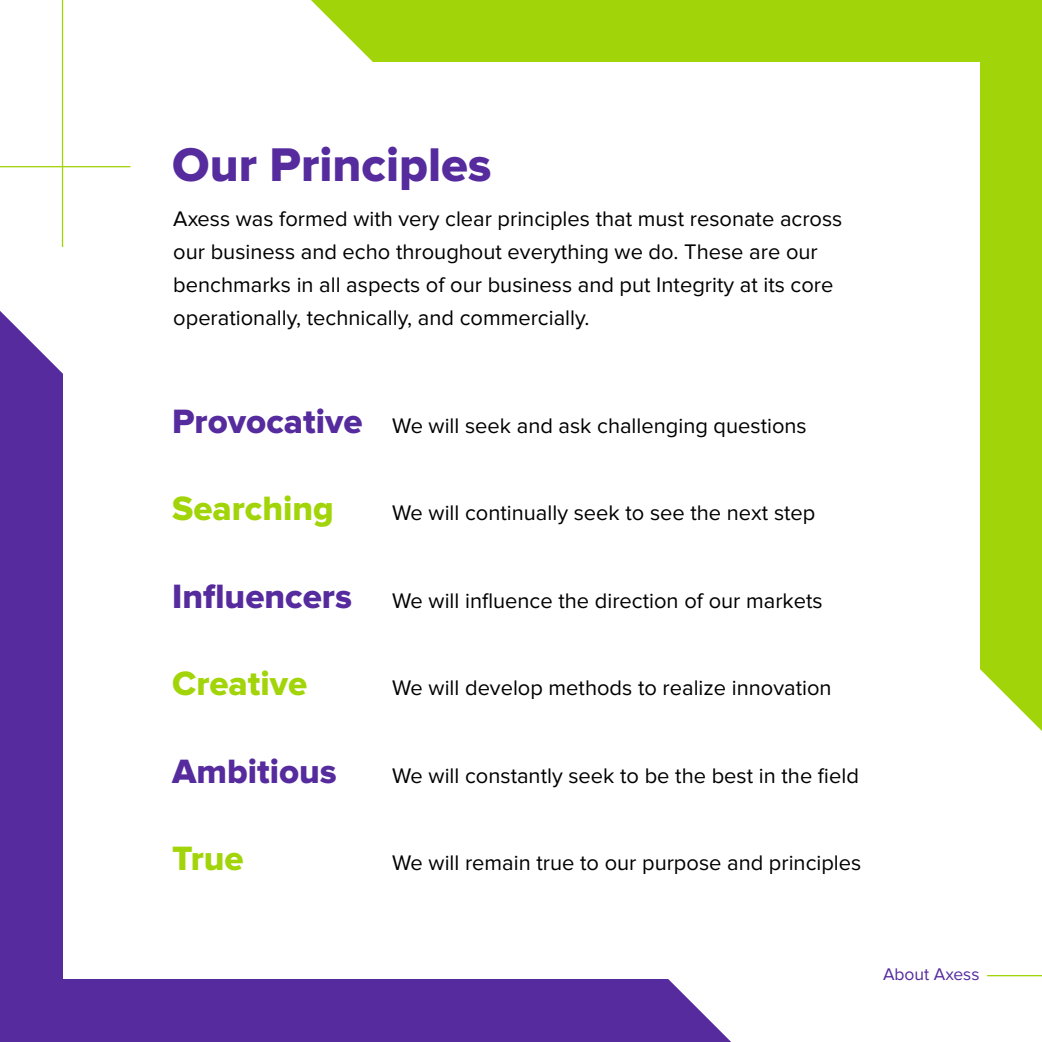
<style>
.page{position:relative;width:1042px;height:1042px;background:#fff}
.page>*{position:absolute;margin:0;border:0;box-sizing:border-box;transform-origin:0 0}
.t1{font:49px "Proxima Nova Extrabld";color:#552b9d}
.t2{font:35px "Proxima Nova Extrabld";color:#a2d40a}
.t3{font:35px "Proxima Nova Extrabld";color:#552b9d}
.t4{font:21.88px/33.2px "Proxima Nova";color:#000001}
.t5{font:17.5px "Proxima Nova";color:#552b9d}
.s1{font-family:"Proxima Nova Extrabld";font-size:35px;color:#552b9d}
</style>
<div class="page">
<div style="left:0;top:311px;width:731px;height:731px;background:#552b9d"></div>
<div style="left:311px;top:0;width:731px;height:731px;background:#a2d40a"></div>
<div style="left:63px;top:63px;width:916px;height:916px;background:#fff"></div>
<hr style="left:987px;top:975px;width:55px;height:1px;background:#a2d40a">
<hr style="left:62px;top:0;width:1px;height:247px;background:#a2d40a">
<hr style="left:0;top:166px;width:130px;height:1px;background:#a2d40a">
<h1 class="t1" style="left:172px;top:136px;width:321px">Our Principles</h1>
<p class="t4" style="left:173px;top:202px;width:670px">Axess was formed with very clear principles that must resonate across our business and echo throughout everything we do. These are our benchmarks in all aspects of our business and put Integrity at its core operationally, technically, and commercially.</p>
<h2 class="t3" style="left:172px;top:401px;width:192px">Provocative</h2>
<p class="t4" style="left:392px;top:409px;width:416px">We will seek and ask challenging questions</p>
<h2 class="t2" style="left:172px;top:488px;width:163px">Searching</h2>
<p class="t4" style="left:392px;top:497px;width:425px">We will continually seek to see the next step</p>
<p class="t4" style="left:172px;top:584px;width:652px"><span class="s1">Influencers</span> We will influence the direction of our markets</p>
<h2 class="t2" style="left:172px;top:663px;width:137px">Creative</h2>
<p class="t4" style="left:392px;top:672px;width:441px">We will develop methods to realize innovation</p>
<h2 class="t3" style="left:172px;top:751px;width:166px">Ambitious</h2>
<p class="t4" style="left:392px;top:759px;width:468px">We will constantly seek to be the best in the field</p>
<h2 class="t2" style="left:172px;top:838px;width:73px">True</h2>
<p class="t4" style="left:392px;top:847px;width:471px">We will remain true to our purpose and principles</p>
<p class="t5" style="left:883px;top:964px;width:98px">About Axess</p>
</div>
